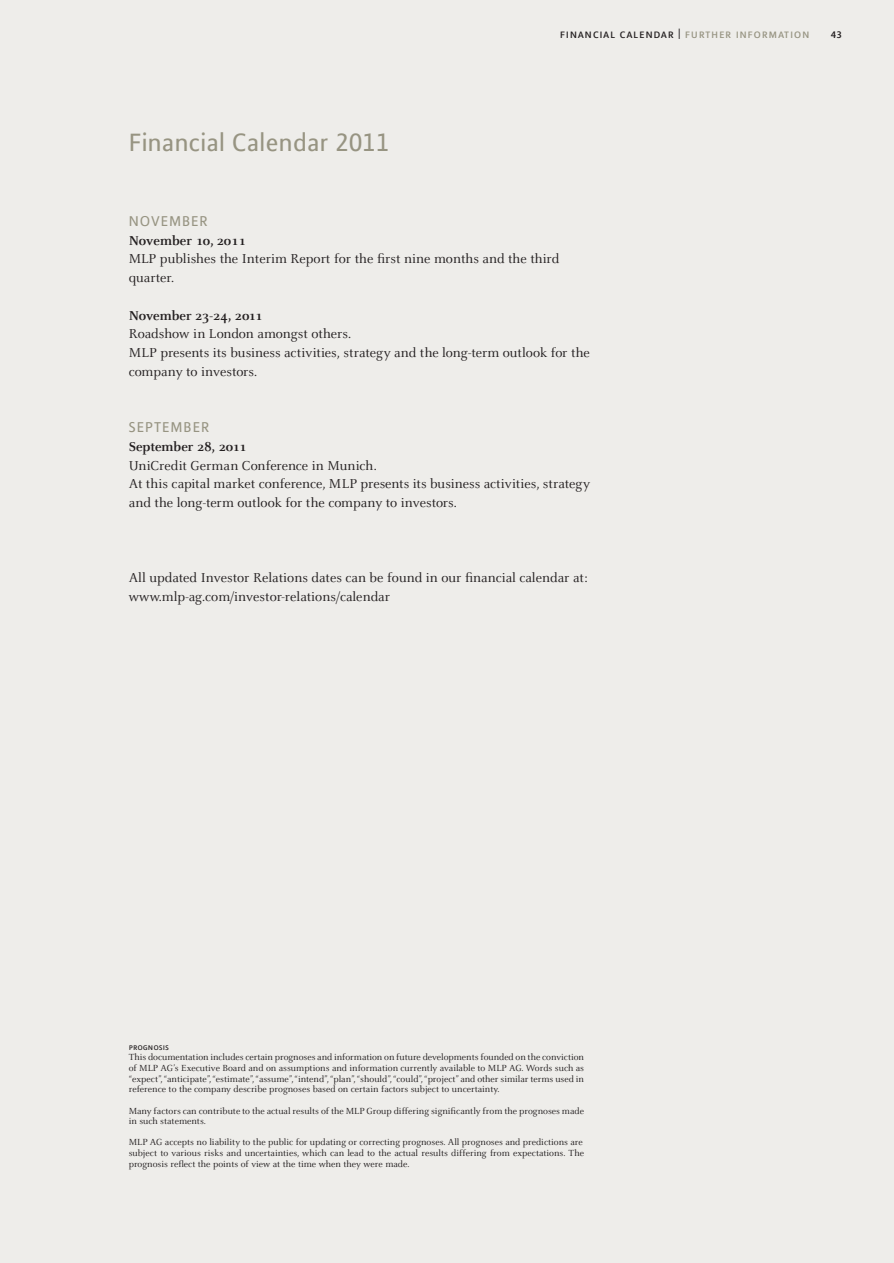
<style>
.page{position:relative;width:894px;height:1263px;background:#fff}
.page>*{position:absolute;margin:0;border:0;box-sizing:border-box;transform-origin:0 0}
.t1{font:27.75px "MLPOT";letter-spacing:-.01em;color:#979482}
.t2{font:15.75px "MLPOT";letter-spacing:.065em;color:#979482}
.t3{font:14.25px/18.8px "Celeste";color:#231f20}
.t4{font:700 14.25px "Celeste";letter-spacing:-.005em;color:#231f20}
.t5{font:13.5px "MLPOT Caps";letter-spacing:.04em;color:#231f20}
.t6{font:700 10.5px "MLPOT";color:#231f20}
.t7{font:9.75px/10.6px "Celeste";color:#231f20;text-align:justify}
.t8{font:9.75px "MLPOT Caps";letter-spacing:-.005em;color:#231f20}
.s1{color:#979482}
</style>
<div class="page">
<div style="left:1px;top:0;width:892px;height:1263px;background:#eeedea"></div>
<hr style="left:0;top:0;width:1px;height:1263px;background:#eeedea">
<h1 class="t1" style="left:129px;top:131px;width:263px">Financial Calendar 2011</h1>
<h3 class="t5" style="left:559px;top:26px;width:251px">financial calendar | <span class="s1">further information</span></h3>
<p class="t6" style="left:830px;top:31px;width:12px">43</p>
<h2 class="t2" style="left:129px;top:215px;width:80px">NOVEMBER</h2>
<h3 class="t4" style="left:129px;top:234px;width:118px">November 1o, 2o11</h3>
<h3 class="t3" style="left:129px;top:251px;width:432px">MLP publishes the Interim Report for the first nine months and the third quarter.</h3>
<h3 class="t4" style="left:129px;top:309px;width:135px">November 23-24, 2o11</h3>
<h3 class="t3" style="left:129px;top:326px;width:462px">Roadshow in London amongst others.<br>MLP presents its business activities, strategy and the long-term outlook for the company to investors.</h3>
<h2 class="t2" style="left:129px;top:421px;width:82px">SEPTEMBER</h2>
<h3 class="t4" style="left:129px;top:441px;width:119px">September 28, 2o11</h3>
<h3 class="t3" style="left:129px;top:457px;width:462px">UniCredit German Conference in Munich.<br>At this capital market conference, MLP presents its business activities, strategy and the long-term outlook for the company to investors.</h3>
<h3 class="t3" style="left:129px;top:569px;width:461px">All updated Investor Relations dates can be found in our financial calendar at: www.mlp-ag.com/investor-relations/calendar</h3>
<p class="t8" style="left:129px;top:1041px;width:42px">prognosis</p>
<p class="t7" style="left:129px;top:1053px;width:456px">This documentation includes certain prognoses and information on future developments founded on the conviction of MLP AG’s Executive Board and on assumptions and information currently available to MLP AG. Words such as “expect”, “anticipate”, “estimate”, “assume”, “intend”, “plan”, “should”, “could”, “project” and other similar terms used in reference to the company describe prognoses based on certain factors subject to uncertainty.</p>
<p class="t7" style="left:129px;top:1106px;width:456px">Many factors can contribute to the actual results of the MLP Group differing significantly from the prognoses made in such statements.</p>
<p class="t7" style="left:129px;top:1138px;width:456px">MLP AG accepts no liability to the public for updating or correcting prognoses. All prognoses and predictions are subject to various risks and uncertainties, which can lead to the actual results differing from expectations. The prognosis reflect the points of view at the time when they were made.</p>
</div>
